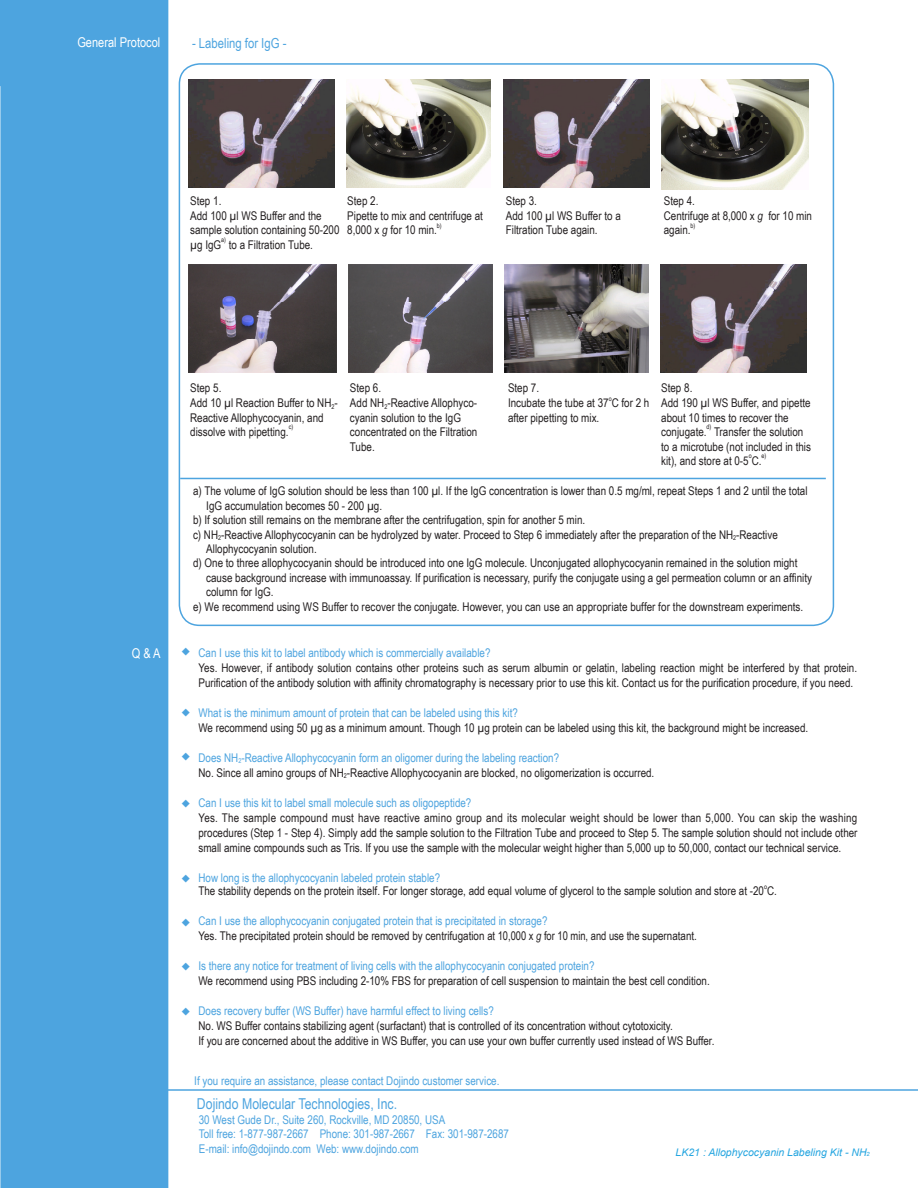
<style>
.page{position:relative;width:918px;height:1188px;background:#fff}
.page>*{position:absolute;margin:0;border:0;box-sizing:border-box;transform-origin:0 0}
.TMCompInfoCompName{font:15px "Arial Narrow";color:#4da4df}
.TMSecBody{font:13.8px "Arial Narrow";color:#4da4df}
.TMSecTitle{font:13.5px "Arial Narrow";color:#fff}
.Prod_FAQ___Notes{font:12px/14.4px "Arial Narrow";color:#231f20}
.Prod_Formula{font:12px/14.4px "Arial Narrow";color:#231f20}
.Prod_FAQ___Notes-2{font:12px "Arial Narrow";color:#4da4df}
.TMCompInfo{font:12px "Arial Narrow";color:#4da4df}
.TMSecBody-2{font:12px "Arial Narrow";color:#4da4df}
.TMTMNameReviseDate{font:italic 10.5px "Arial";color:#24a5e0}
.Prod_FAQ___Notes-3{font:6.6px "Arial Narrow";color:#231f20}
.s1{font-style:italic}
.s2{font-size:5.7px}
</style>
<div class="page">
<div style="left:0;top:0;width:168px;height:1188px;background:#4da4df"></div>
<hr style="left:78px;top:1089px;width:840px;height:2px;background:#4da4df">
<img style="left:505px;top:265px;width:144px;height:108px">
<img style="left:347px;top:80px;width:144px;height:108px">
<img style="left:189px;top:265px;width:148px;height:108px">
<img style="left:349px;top:265px;width:144px;height:108px">
<img style="left:661px;top:80px;width:148px;height:110px">
<hr style="left:180px;top:478px;width:646px;height:1px;background:#4da4df">
<img style="left:189px;top:80px;width:146px;height:108px">
<img style="left:503px;top:80px;width:146px;height:108px">
<img style="left:661px;top:265px;width:146px;height:108px">
<p class="TMSecTitle" style="left:77px;top:32px;width:85px">General Protocol</p>
<p class="TMSecBody" style="left:192px;top:33px;width:96px">- Labeling for IgG -</p>
<p class="Prod_FAQ___Notes" style="left:190px;top:193px;width:33px">Step 1.</p>
<p class="Prod_FAQ___Notes" style="left:190px;top:208px;width:151px">Add 100 µl WS Buffer and the sample solution containing 50-200 µg IgG</p>
<p class="Prod_FAQ___Notes-3" style="left:221px;top:235px;width:6px">a)</p>
<p class="Prod_FAQ___Notes" style="left:229px;top:237px;width:86px">to a Filtration Tube.</p>
<p class="Prod_FAQ___Notes" style="left:347px;top:193px;width:33px">Step 2.</p>
<p class="Prod_FAQ___Notes" style="left:347px;top:208px;width:137px">Pipette to mix and centrifuge at<br>8,000 x <span class="s1">g</span> for 10 min.</p>
<p class="Prod_FAQ___Notes-3" style="left:437px;top:221px;width:6px">b)</p>
<p class="Prod_FAQ___Notes" style="left:506px;top:193px;width:33px">Step 3.</p>
<p class="Prod_FAQ___Notes" style="left:506px;top:208px;width:117px">Add 100 µl WS Buffer to a<br>Filtration Tube again.</p>
<p class="Prod_FAQ___Notes" style="left:664px;top:193px;width:33px">Step 4.</p>
<p class="Prod_FAQ___Notes" style="left:664px;top:208px;width:150px">Centrifuge at 8,000 x <span class="s1">g</span> for 10 min again.</p>
<p class="Prod_FAQ___Notes-3" style="left:691px;top:221px;width:6px">b)</p>
<p class="TMSecTitle" style="left:132px;top:643px;width:30px">Q &amp; A</p>
<p class="Prod_FAQ___Notes" style="left:190px;top:380px;width:33px">Step 5.</p>
<p class="Prod_FAQ___Notes" style="left:190px;top:395px;width:149px">Add 10 µl Reaction Buffer to NH<sub>2</sub>-<br>Reactive Allophycocyanin, and dissolve with pipetting.</p>
<p class="Prod_FAQ___Notes-3" style="left:289px;top:422px;width:6px">c)</p>
<p class="Prod_FAQ___Notes" style="left:350px;top:380px;width:33px">Step 6.</p>
<p class="Prod_FAQ___Notes" style="left:350px;top:395px;width:129px">Add NH<sub>2</sub>-Reactive Allophyco&shy;cyanin solution to the IgG concentrated on the Filtration<br>Tube.</p>
<p class="Prod_FAQ___Notes" style="left:508px;top:380px;width:33px">Step 7.</p>
<p class="Prod_FAQ___Notes" style="left:508px;top:395px;width:143px">Incubate the tube at 37 C for 2 h</p>
<p class="Prod_FAQ___Notes-3" style="left:609px;top:393px;width:5px">o</p>
<p class="Prod_FAQ___Notes" style="left:508px;top:410px;width:93px">after pipetting to mix.</p>
<p class="Prod_FAQ___Notes" style="left:661px;top:380px;width:33px">Step 8.</p>
<p class="Prod_FAQ___Notes" style="left:661px;top:395px;width:151px">Add 190 µl WS Buffer, and pipette about 10 times to recover the conjugate.</p>
<p class="Prod_FAQ___Notes-3" style="left:707px;top:422px;width:6px">d)</p>
<p class="Prod_FAQ___Notes" style="left:661px;top:424px;width:151px;text-indent:53px">Transfer the solution to a microtube (not included in this kit), and store at 0-5 C.</p>
<p class="Prod_FAQ___Notes-3" style="left:749px;top:451px;width:5px">o</p>
<p class="Prod_FAQ___Notes-3" style="left:762px;top:451px;width:6px">e)</p>
<p class="Prod_Formula" style="left:206px;top:484px;width:603px;text-indent:-13px">a) The volume of IgG solution should be less than 100 µl. If the IgG concentration is lower than 0.5 mg/ml, repeat Steps 1 and 2 until the total<br>IgG accumulation becomes 50 - 200 µg.</p>
<p class="Prod_Formula" style="left:193px;top:512px;width:394px">b) If solution still remains on the membrane after the centrifugation, spin for another 5 min.</p>
<p class="Prod_Formula" style="left:206px;top:527px;width:573px;text-indent:-13px">c) NH<sub>2</sub>-Reactive Allophycocyanin can be hydrolyzed by water. Proceed to Step 6 immediately after the preparation of the NH<sub>2</sub>-Reactive<br>Allophycocyanin solution.</p>
<p class="Prod_Formula" style="left:206px;top:556px;width:607px;text-indent:-13px">d) One to three allophycocyanin should be introduced into one IgG molecule. Unconjugated allophycocyanin remained in the solution might cause background increase with immunoassay. If purification is necessary, purify the conjugate using a gel permeation column or an affinity column for IgG.</p>
<p class="Prod_Formula" style="left:193px;top:599px;width:612px">e) We recommend using WS Buffer to recover the conjugate. However, you can use an appropriate buffer for the downstream experiments.</p>
<p class="Prod_FAQ___Notes-2" style="left:199px;top:644px;width:294px">Can I use this kit to label antibody which is commercially available?</p>
<p class="Prod_FAQ___Notes" style="left:199px;top:659px;width:660px;line-height:15px">Yes. However, if antibody solution contains other proteins such as serum albumin or gelatin, labeling reaction might be interfered by that protein.<br>Purification of the antibody solution with affinity chromatography is necessary prior to use this kit. Contact us for the purification procedure, if you need.</p>
<p class="Prod_FAQ___Notes-2" style="left:199px;top:704px;width:321px">What is the minimum amount of protein that can be labeled using this kit?</p>
<p class="Prod_FAQ___Notes" style="left:199px;top:720px;width:611px">We recommend using 50 µg as a minimum amount. Though 10 µg protein can be labeled using this kit, the background might be increased.</p>
<p class="Prod_FAQ___Notes-2" style="left:199px;top:749px;width:362px">Does NH<sub>2</sub>-Reactive Allophycocyanin form an oligomer during the labeling reaction?</p>
<p class="Prod_FAQ___Notes" style="left:199px;top:765px;width:457px">No. Since all amino groups of NH<sub>2</sub>-Reactive Allophycocyanin are blocked, no oligomerization is occurred.</p>
<p class="Prod_FAQ___Notes-2" style="left:199px;top:794px;width:274px">Can I use this kit to label small molecule such as oligopeptide?</p>
<p class="Prod_FAQ___Notes" style="left:199px;top:809px;width:661px;line-height:15px;text-align:justify">Yes. The sample compound must have reactive amino group and its molecular weight should be lower than 5,000. You can skip the washing procedures (Step 1 - Step 4). Simply add the sample solution to the Filtration Tube and proceed to Step 5. The sample solution should not include other small amine compounds such as Tris. If you use the sample with the molecular weight higher than 5,000 up to 50,000, contact our technical service.</p>
<p class="Prod_FAQ___Notes-2" style="left:199px;top:869px;width:243px">How long is the allophycocyanin labeled protein stable?</p>
<p class="Prod_FAQ___Notes" style="left:199px;top:884px;width:580px">The stability depends on the protein itself. For longer storage, add equal volume of glycerol to the sample solution and store at -20 C.</p>
<p class="Prod_FAQ___Notes-3" style="left:764px;top:882px;width:5px">o</p>
<p class="Prod_FAQ___Notes-2" style="left:199px;top:912px;width:350px">Can I use the allophycocyanin conjugated protein that is precipitated in storage?</p>
<p class="Prod_FAQ___Notes" style="left:199px;top:929px;width:500px">Yes. The precipitated protein should be removed by centrifugation at 10,000 x <span class="s1">g</span> for 10 min, and use the supernatant.</p>
<p class="Prod_FAQ___Notes-2" style="left:199px;top:957px;width:398px">Is there any notice for treatment of living cells with the allophycocyanin conjugated protein?</p>
<p class="Prod_FAQ___Notes" style="left:199px;top:974px;width:513px">We recommend using PBS including 2-10% FBS for preparation of cell suspension to maintain the best cell condition.</p>
<p class="Prod_FAQ___Notes-2" style="left:199px;top:1002px;width:297px">Does recovery buffer (WS Buffer) have harmful effect to living cells?</p>
<p class="Prod_FAQ___Notes" style="left:199px;top:1019px;width:476px">No. WS Buffer contains stabilizing agent (surfactant) that is controlled of its concentration without cytotoxicity.</p>
<p class="Prod_FAQ___Notes" style="left:199px;top:1034px;width:517px">If you are concerned about the additive in WS Buffer, you can use your own buffer currently used instead of WS Buffer.</p>
<p class="TMSecBody-2" style="left:194px;top:1072px;width:307px">If you require an assistance, please contact Dojindo customer service.</p>
<p class="TMCompInfoCompName" style="left:197px;top:1093px;width:202px">Dojindo Molecular Technologies, Inc.</p>
<p class="TMCompInfo" style="left:199px;top:1111px;width:248px">30 West Gude Dr., Suite 260, Rockville, MD 20850, USA</p>
<p class="TMCompInfo" style="left:199px;top:1125px;width:312px">Toll free: 1-877-987-2667 Phone: 301-987-2667 Fax: 301-987-2687</p>
<p class="TMCompInfo" style="left:199px;top:1140px;width:221px">E-mail: info@dojindo.com Web: www.dojindo.com</p>
<p class="TMTMNameReviseDate" style="left:676px;top:1146px;width:196px">LK21 : Allophycocyanin Labeling Kit - NH<span class="s2">2</span></p>
</div>
